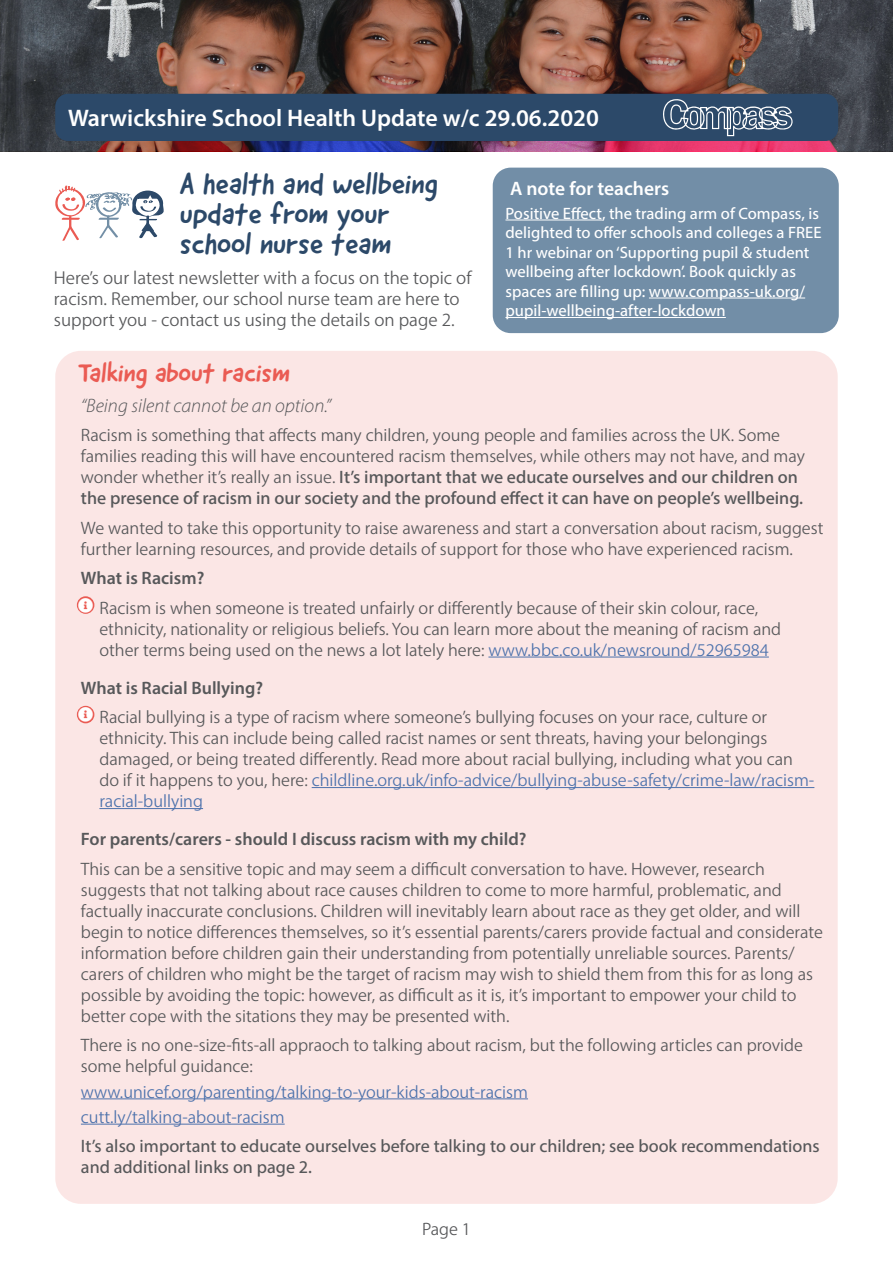
<style>
.page{position:relative;width:893px;height:1263px;background:#fff}
.page>*{position:absolute;margin:0;border:0;box-sizing:border-box;transform-origin:0 0}
.subheading{font:30px/30px "Good Dog New";color:#2c4969}
.subheading-2{font:27px "Good Dog New";color:#ea5b53}
.t1{font:24px "Myriad Variable Concept";letter-spacing:.175em;color:#fff}
.star_bullet{font:italic 19.5px "Myriad Variable Concept";letter-spacing:.15em;color:#57585a}
.white{font:19.5px "Myriad Variable Concept";letter-spacing:.185em;color:#fff}
.copy{font:18.75px/21px "Myriad Variable Concept";letter-spacing:.165em;color:#57585a}
.star_bullet-2{font:18px/21px "Myriad Variable Concept";letter-spacing:.16em;color:#57585a}
.star_bullet-3{font:18px/21px "Myriad Variable Concept";letter-spacing:.14em;color:#57585a}
.star_bullet-4{font:18px "Myriad Variable Concept";letter-spacing:.145em;color:#4d72ac}
.star_bullet-5{font:18px "Myriad Variable Concept";letter-spacing:.18em;color:#57585a}
.copy-2{font:18px "Myriad Variable Concept";color:#57585a}
.white-2{font:16.5px/19.5px "Myriad Variable Concept";letter-spacing:.175em;color:#fff}
.s1{color:#4d72ac}
</style>
<div class="page">
<img style="left:0;top:0;width:892px;height:1204px">
<svg style="left:663px;top:100px;width:130px;height:36px;background:#5a718a"></svg>
<p class="t1" style="left:68px;top:104px;width:528px">Warwickshire School Health Update w/c 29.06.2020</p>
<p class="subheading" style="left:180px;top:169px;width:260px">A health and wellbeing update from your school nurse team</p>
<p class="copy" style="left:54px;top:267px;width:418px">Here’s our latest newsletter with a focus on the topic of racism. Remember, our school nurse team are here to support you - contact us using the details on page 2.</p>
<p class="subheading-2" style="left:78px;top:355px;width:214px">Talking about racism</p>
<p class="star_bullet" style="left:81px;top:394px;width:252px">“Being silentcannotbe an option.”</p>
<p class="star_bullet-2" style="left:81px;top:425px;width:723px">Racism is something that affects many children, young people and families across the UK. Some families reading this will have encountered racism themselves, while others may not have, and may wonder whether it’s really an issue. It’s important that we educate ourselves and our children on the presence of racism in our society and the profound effect it can have on people’s wellbeing.</p>
<p class="star_bullet-3" style="left:81px;top:517px;width:742px">We wanted to take this opportunity to raise awareness and start a conversation about racism, suggest further learning resources, and provide details of support for those who have experienced racism.</p>
<p class="star_bullet-2" style="left:81px;top:568px;width:123px">What is Racism?</p>
<p class="star_bullet-2" style="left:99px;top:597px;width:680px">Racism is when someone is treated unfairly or differently because of their skin colour, race, ethnicity, nationality or religious beliefs. You can learn more about the meaning of racism and other terms being used on the news a lot lately here: <span class="s1">www.bbc.co.uk/newsround/52965984</span></p>
<p class="star_bullet-5" style="left:81px;top:677px;width:181px">What is RacialBullying?</p>
<p class="star_bullet-2" style="left:99px;top:707px;width:716px">Racial bullying is a type of racism where someone’s bullying focuses on your race, culture or ethnicity. This can include being called racist names or sent threats, having your belongings damaged, or being treated differently. Read more about racial bullying, including what you can<br>do if it happens to you, here: <span class="s1">childline.org.uk/info-advice/bullying-abuse-safety/crime-law/racism&shy;racial-bullying</span></p>
<p class="star_bullet-2" style="left:81px;top:829px;width:445px">For parents/carers - should I discuss racism with my child?</p>
<p class="star_bullet-2" style="left:81px;top:858px;width:741px">This can be a sensitive topic and may seem a difficult conversation to have. However, research suggests that not talking about race causes children to come to more harmful, problematic, and factually inaccurate conclusions. Children will inevitably learn about race as they get older, and will begin to notice differences themselves, so it’s essential parents/carers provide factual and considerate information before children gain their understanding from potentially unreliable sources. Parents/ carers of children who might be the target of racism may wish to shield them from this for as long as possible by avoiding the topic: however, as difficult as it is, it’s important to empower your child to better cope with the sitations they may be presented with.</p>
<p class="star_bullet-2" style="left:81px;top:1035px;width:721px">There is no one-size-fits-all appraoch to talking about racism, but the following articles can provide some helpful guidance:</p>
<p class="star_bullet-4" style="left:81px;top:1081px;width:444px">www.unicef.org/parenting/talking-to-your-kids-about-racism</p>
<p class="star_bullet-4" style="left:81px;top:1106px;width:201px">cutt.ly/talking-about-racism</p>
<p class="star_bullet-2" style="left:81px;top:1136px;width:738px">It’s also important to educate ourselves before talking to our children; see book recommendations and additional links on page 2.</p>
<p class="white" style="left:510px;top:177px;width:158px">A note for teachers</p>
<p class="white-2" style="left:505px;top:203px;width:315px">Positive Effect, the trading arm of Compass, is delighted to offer schools and colleges a FREE 1 hr webinar on ‘Supporting pupil &amp; student wellbeing after lockdown’. Book quickly as spaces are filling up: www.compass-uk.org/ pupil-wellbeing-after-lockdown</p>
<p class="copy-2" style="left:422px;top:1219px;width:48px">Page 1</p>
</div>
